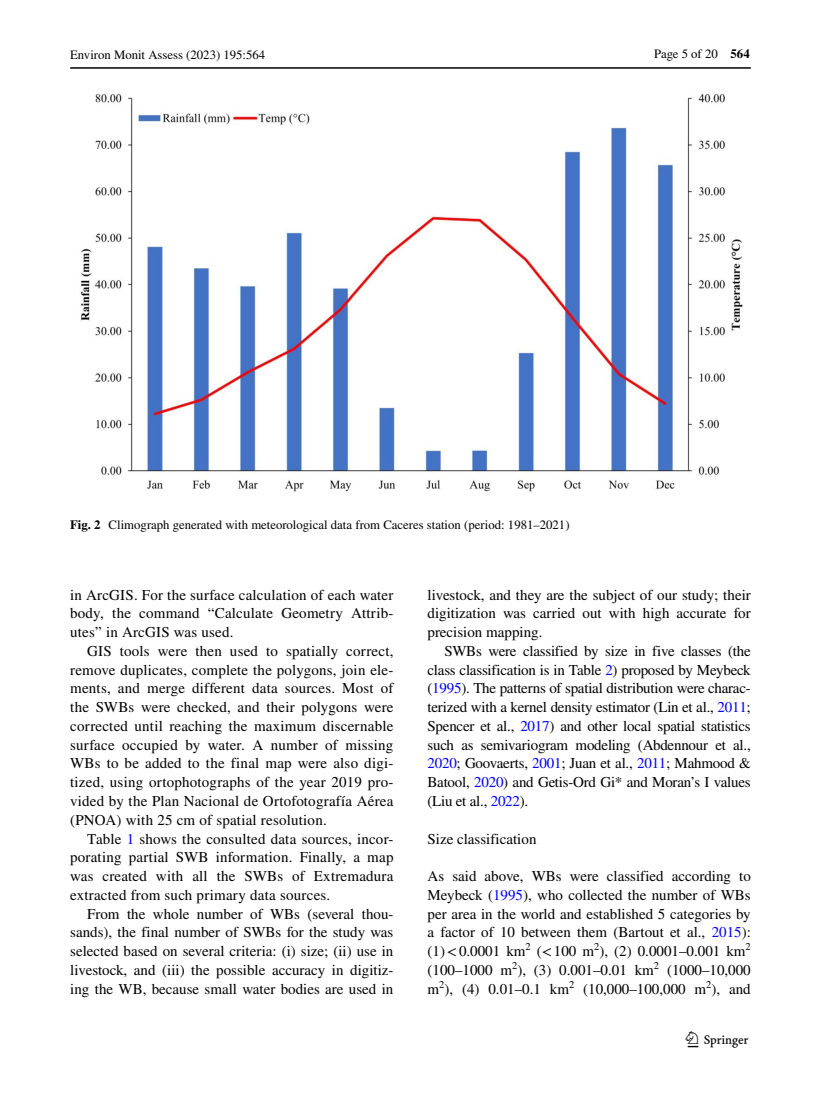
<style>
.page{position:relative;width:821px;height:1106px;background:#fff}
.page>*{position:absolute;margin:0;border:0;box-sizing:border-box;transform-origin:0 0}
.t1{font:22.5px "Springnew Regular 3";color:#000}
.t2{font:15px/18.8px "STIX";color:#000;text-align:justify}
.t3{font:12.75px "STIX";color:#000}
.s1{font-weight:700}
.s2{color:#00f}
</style>
<div class="page">
<hr style="left:70px;top:67px;width:680px;height:2px;background:#000">
<img style="left:81px;top:94px;width:662px;height:398px">
<p class="t3" style="left:70px;top:46px;width:197px">Environ Monit Assess (2023) 195:564</p>
<p class="t3" style="left:654px;top:45px;width:97px">Page 5 of 20 <span class="s1">564</span></p>
<p class="t3" style="left:70px;top:516px;width:501px"><span class="s1">Fig. 2</span> Climograph generated with meteorological data from Caceres station (period: 1981–2021)</p>
<p class="t2" style="left:70px;top:586px;width:325px">in ArcGIS. For the surface calculation of each water body, the command “Calculate Geometry Attrib&shy;utes” in ArcGIS was used.</p>
<p class="t2" style="left:70px;top:642px;width:325px;text-indent:17px">GIS tools were then used to spatially correct, remove duplicates, complete the polygons, join ele&shy;ments, and merge different data sources. Most of the SWBs were checked, and their polygons were corrected until reaching the maximum discernable surface occupied by water. A number of missing WBs to be added to the final map were also digi&shy;tized, using ortophotographs of the year 2019 pro&shy;vided by the Plan Nacional de Ortofotografía Aérea (PNOA) with 25 cm of spatial resolution.</p>
<p class="t2" style="left:70px;top:830px;width:325px;text-indent:17px">Table <span class="s2">1</span> shows the consulted data sources, incor&shy;porating partial SWB information. Finally, a map was created with all the SWBs of Extremadura extracted from such primary data sources.</p>
<p class="t2" style="left:70px;top:905px;width:325px;text-indent:17px">From the whole number of WBs (several thou&shy;sands), the final number of SWBs for the study was selected based on several criteria: (i) size; (ii) use in livestock, and (iii) the possible accuracy in digitiz&shy;ing the WB, because small water bodies are used in</p>
<p class="t2" style="left:427px;top:586px;width:325px">livestock, and they are the subject of our study; their digitization was carried out with high accurate for precision mapping.</p>
<p class="t2" style="left:427px;top:642px;width:325px;text-indent:17px">SWBs were classified by size in five classes (the class classification is in Table <span class="s2">2</span>) proposed by Meybeck (<span class="s2">1995</span>). The patterns of spatial distribution were charac&shy;terized with a kernel density estimator (Lin et al., <span class="s2">2011</span>; Spencer et al., <span class="s2">2017</span>) and other local spatial statistics such as semivariogram modeling (Abdennour et al., <span class="s2">2020</span>; Goovaerts, <span class="s2">2001</span>; Juan et al., <span class="s2">2011</span>; Mahmood &amp; Batool, <span class="s2">2020</span>) and Getis-Ord Gi* and Moran’s I values (Liu et al., <span class="s2">2022</span>).</p>
<p class="t2" style="left:427px;top:830px;width:110px">Size classification</p>
<p class="t2" style="left:427px;top:867px;width:325px">As said above, WBs were classified according to Meybeck (<span class="s2">1995</span>), who collected the number of WBs per area in the world and established 5 categories by a factor of 10 between them (Bartout et al., <span class="s2">2015</span>): (1)&lt;0.0001 km<sup>2</sup> (&lt;100 m<sup>2</sup>), (2) 0.0001–0.001 km<sup>2 </sup>(100–1000 m<sup>2</sup>), (3) 0.001–0.01 km<sup>2</sup> (1000–10,000 m<sup>2</sup>), (4) 0.01–0.1 km<sup>2</sup> (10,000–100,000 m<sup>2</sup>), and</p>
<h1 class="t1" style="left:687px;top:1031px;width:62px">1 3</h1>
</div>
